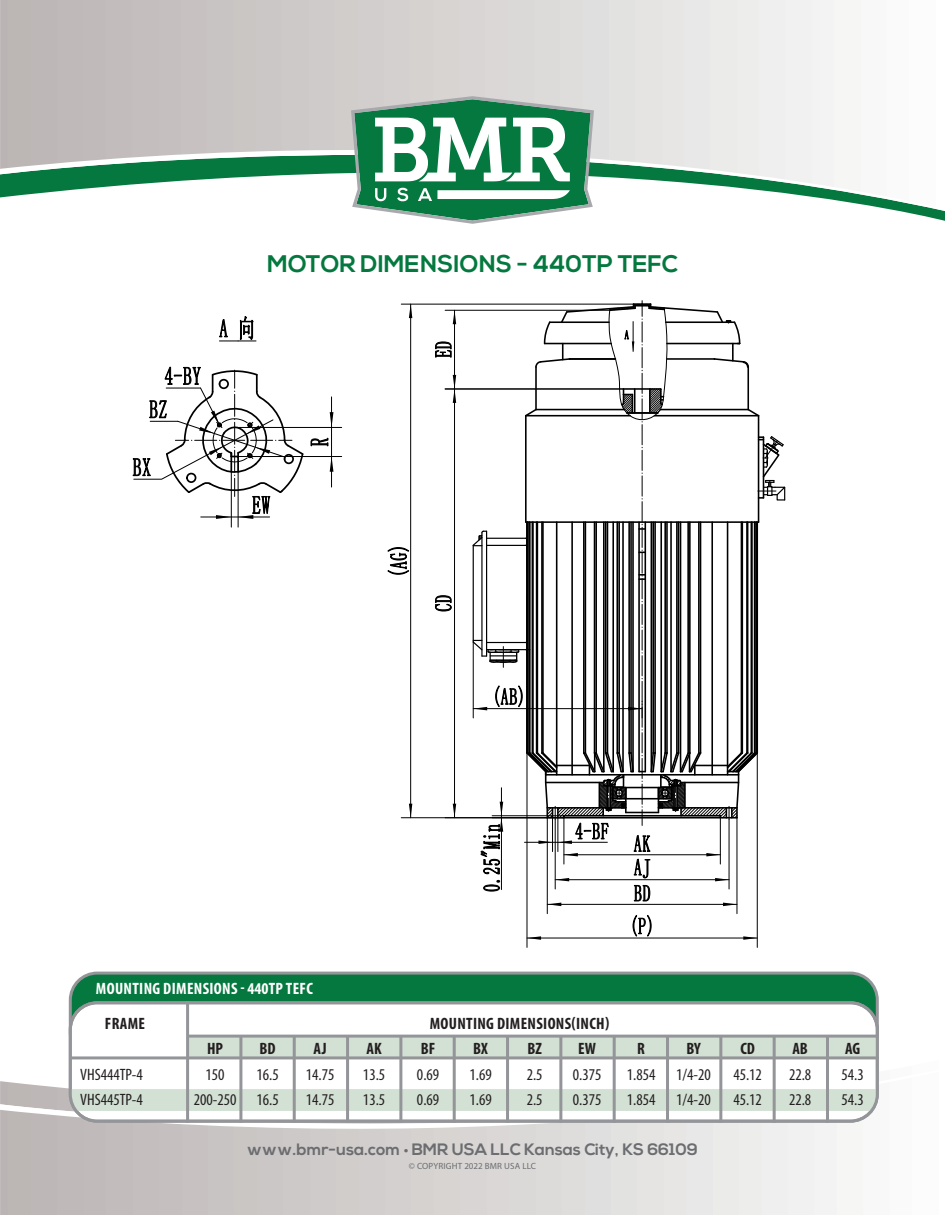
<style>
.page{position:relative;width:945px;height:1215px;background:#fff}
.page>*{position:absolute;margin:0;border:0;box-sizing:border-box;transform-origin:0 0}
.t1{font:700 24px "Nexa";color:#04783f}
.t2{font:condensed 16.5px "Myriad Pro";color:#231f20}
.t3{font:700 condensed 16.5px "Myriad Pro";letter-spacing:.02em;color:#231f20}
.t4{font:700 16.5px "Nexa";color:#6c6d70}
.t5{font:700 condensed 16.5px "Myriad Pro";letter-spacing:.02em;color:#fff}
.t6{font:9px "Myriad Pro";letter-spacing:.02em;color:#6c6d70}
.s1{font-family:"Myriad Pro";font-weight:400}
</style>
<div class="page">
<svg style="left:0;top:1171px;width:837px;height:44px"></svg>
<svg style="left:0;top:1066px;width:874px;height:105px"></svg>
<svg style="left:0;top:0;width:834px;height:108px"></svg>
<svg style="left:0;top:108px;width:945px;height:104px"></svg>
<svg style="left:351px;top:96px;width:243px;height:128px"></svg>
<div style="left:70px;top:973px;width:807px;height:86px;background:#04783f;border-radius:27px"></div>
<div style="left:69px;top:972px;width:810px;height:89px;border:3px solid #939598;border-radius:27px"></div>
<div style="left:70px;top:1003px;width:807px;height:118px;background:#fff;border-radius:27px"></div>
<div style="left:188px;top:1036px;width:688px;height:22px;background:#d3e0d4"></div>
<div style="left:70px;top:1089px;width:805px;height:22px;background:#d3e0d4"></div>
<hr style="left:188px;top:1035px;width:691px;height:3px;background:#939598">
<hr style="left:70px;top:1056px;width:809px;height:3px;background:#939598">
<hr style="left:186px;top:1001px;width:3px;height:122px;background:#939598">
<hr style="left:239px;top:1036px;width:3px;height:87px;background:#939598">
<hr style="left:293px;top:1036px;width:3px;height:87px;background:#939598">
<hr style="left:346px;top:1036px;width:3px;height:87px;background:#939598">
<hr style="left:399px;top:1036px;width:3px;height:87px;background:#939598">
<hr style="left:453px;top:1036px;width:3px;height:87px;background:#939598">
<hr style="left:506px;top:1036px;width:3px;height:87px;background:#939598">
<hr style="left:559px;top:1036px;width:3px;height:87px;background:#939598">
<hr style="left:613px;top:1036px;width:3px;height:87px;background:#939598">
<hr style="left:666px;top:1036px;width:3px;height:87px;background:#939598">
<hr style="left:719px;top:1036px;width:3px;height:87px;background:#939598">
<hr style="left:773px;top:1036px;width:3px;height:87px;background:#939598">
<hr style="left:826px;top:1036px;width:3px;height:87px;background:#939598">
<div style="left:69px;top:1001px;width:810px;height:122px;border:3px solid #939598;border-radius:27px"></div>
<hr style="left:737px;top:818px;width:1px;height:96px;background:#000">
<hr style="left:547px;top:818px;width:1px;height:96px;background:#000">
<hr style="left:454px;top:389px;width:1px;height:429px;background:#000">
<svg style="left:453px;top:804px;width:3px;height:10px"></svg>
<svg style="left:435px;top:596px;width:16px;height:15px"></svg>
<hr style="left:410px;top:304px;width:1px;height:514px;background:#000">
<svg style="left:409px;top:305px;width:3px;height:13px"></svg>
<svg style="left:409px;top:804px;width:3px;height:13px"></svg>
<hr style="left:401px;top:304px;width:233px;height:1px;background:#000">
<hr style="left:401px;top:817px;width:146px;height:1px;background:#000">
<svg style="left:388px;top:547px;width:21px;height:27px"></svg>
<svg style="left:472px;top:301px;width:314px;height:605px"></svg>
<hr style="left:454px;top:310px;width:1px;height:79px;background:#000">
<svg style="left:453px;top:314px;width:3px;height:10px"></svg>
<svg style="left:453px;top:375px;width:3px;height:28px"></svg>
<hr style="left:445px;top:310px;width:165px;height:1px;background:#000">
<hr style="left:445px;top:389px;width:179px;height:1px;background:#000">
<svg style="left:451px;top:344px;width:1px;height:13px"></svg>
<svg style="left:436px;top:342px;width:15px;height:15px"></svg>
<hr style="left:527px;top:938px;width:230px;height:1px;background:#000">
<svg style="left:528px;top:936px;width:13px;height:4px"></svg>
<svg style="left:743px;top:936px;width:14px;height:4px"></svg>
<hr style="left:527px;top:753px;width:1px;height:194px;background:#000">
<hr style="left:757px;top:753px;width:1px;height:194px;background:#000">
<svg style="left:633px;top:915px;width:18px;height:21px"></svg>
<hr style="left:569px;top:358px;width:46px;height:2px;background:#000">
<hr style="left:667px;top:358px;width:47px;height:2px;background:#000">
<svg style="left:219px;top:316px;width:37px;height:26px"></svg>
<hr style="left:231px;top:472px;width:1px;height:55px;background:#000">
<hr style="left:238px;top:472px;width:1px;height:55px;background:#000">
<svg style="left:133px;top:367px;width:171px;height:152px"></svg>
<hr style="left:331px;top:397px;width:1px;height:90px;background:#000">
<svg style="left:330px;top:412px;width:3px;height:15px"></svg>
<svg style="left:330px;top:457px;width:3px;height:15px"></svg>
<hr style="left:235px;top:427px;width:107px;height:1px;background:#000">
<hr style="left:235px;top:456px;width:107px;height:1px;background:#000">
<svg style="left:311px;top:438px;width:17px;height:8px"></svg>
<p class="t1" style="left:267px;top:250px;width:412px">MOTOR DIMENSIONS - 440TP TEFC</p>
<p class="t5" style="left:96px;top:978px;width:218px">MOUNTING DIMENSIONS - 440TP TEFC</p>
<p class="t3" style="left:105px;top:1013px;width:42px">FRAME</p>
<p class="t3" style="left:430px;top:1013px;width:181px">MOUNTING DIMENSIONS(INCH)</p>
<p class="t3" style="left:207px;top:1038px;width:18px">HP</p>
<p class="t3" style="left:260px;top:1038px;width:18px">BD</p>
<p class="t3" style="left:314px;top:1038px;width:15px">AJ</p>
<p class="t3" style="left:367px;top:1038px;width:17px">AK</p>
<p class="t3" style="left:421px;top:1038px;width:16px">BF</p>
<p class="t3" style="left:473px;top:1038px;width:16px">BX</p>
<p class="t3" style="left:527px;top:1038px;width:16px">BZ</p>
<p class="t3" style="left:578px;top:1038px;width:19px">EW</p>
<p class="t3" style="left:637px;top:1038px;width:9px">R</p>
<p class="t3" style="left:686px;top:1038px;width:16px">BY</p>
<p class="t3" style="left:740px;top:1038px;width:16px">CD</p>
<p class="t3" style="left:792px;top:1038px;width:17px">AB</p>
<p class="t3" style="left:845px;top:1038px;width:17px">AG</p>
<p class="t2" style="left:80px;top:1064px;width:64px">VHS444TP-4</p>
<p class="t2" style="left:206px;top:1064px;width:21px">150</p>
<p class="t2" style="left:257px;top:1064px;width:24px">16.5</p>
<p class="t2" style="left:306px;top:1064px;width:30px">14.75</p>
<p class="t2" style="left:363px;top:1064px;width:24px">13.5</p>
<p class="t2" style="left:417px;top:1064px;width:24px">0.69</p>
<p class="t2" style="left:470px;top:1064px;width:24px">1.69</p>
<p class="t2" style="left:527px;top:1064px;width:17px">2.5</p>
<p class="t2" style="left:573px;top:1064px;width:30px">0.375</p>
<p class="t2" style="left:627px;top:1064px;width:30px">1.854</p>
<p class="t2" style="left:676px;top:1064px;width:36px">1/4-20</p>
<p class="t2" style="left:733px;top:1064px;width:30px">45.12</p>
<p class="t2" style="left:789px;top:1064px;width:24px">22.8</p>
<p class="t2" style="left:842px;top:1064px;width:24px">54.3</p>
<p class="t2" style="left:80px;top:1090px;width:64px">VHS445TP-4</p>
<p class="t2" style="left:194px;top:1090px;width:86px">200-250 16.5</p>
<p class="t2" style="left:306px;top:1090px;width:30px">14.75</p>
<p class="t2" style="left:363px;top:1090px;width:24px">13.5</p>
<p class="t2" style="left:417px;top:1090px;width:24px">0.69</p>
<p class="t2" style="left:470px;top:1090px;width:24px">1.69</p>
<p class="t2" style="left:527px;top:1090px;width:17px">2.5</p>
<p class="t2" style="left:573px;top:1090px;width:30px">0.375</p>
<p class="t2" style="left:627px;top:1090px;width:30px">1.854</p>
<p class="t2" style="left:676px;top:1090px;width:36px">1/4-20</p>
<p class="t2" style="left:733px;top:1090px;width:30px">45.12</p>
<p class="t2" style="left:789px;top:1090px;width:24px">22.8</p>
<p class="t2" style="left:842px;top:1090px;width:24px">54.3</p>
<p class="t4" style="left:247px;top:1140px;width:452px">www.bmr-usa.com <span class="s1">•</span> BMR USA LLC Kansas City, KS 66109</p>
<p class="t6" style="left:409px;top:1161px;width:129px">© COPYRIGHT 2022 BMR USA LLC</p>
</div>
